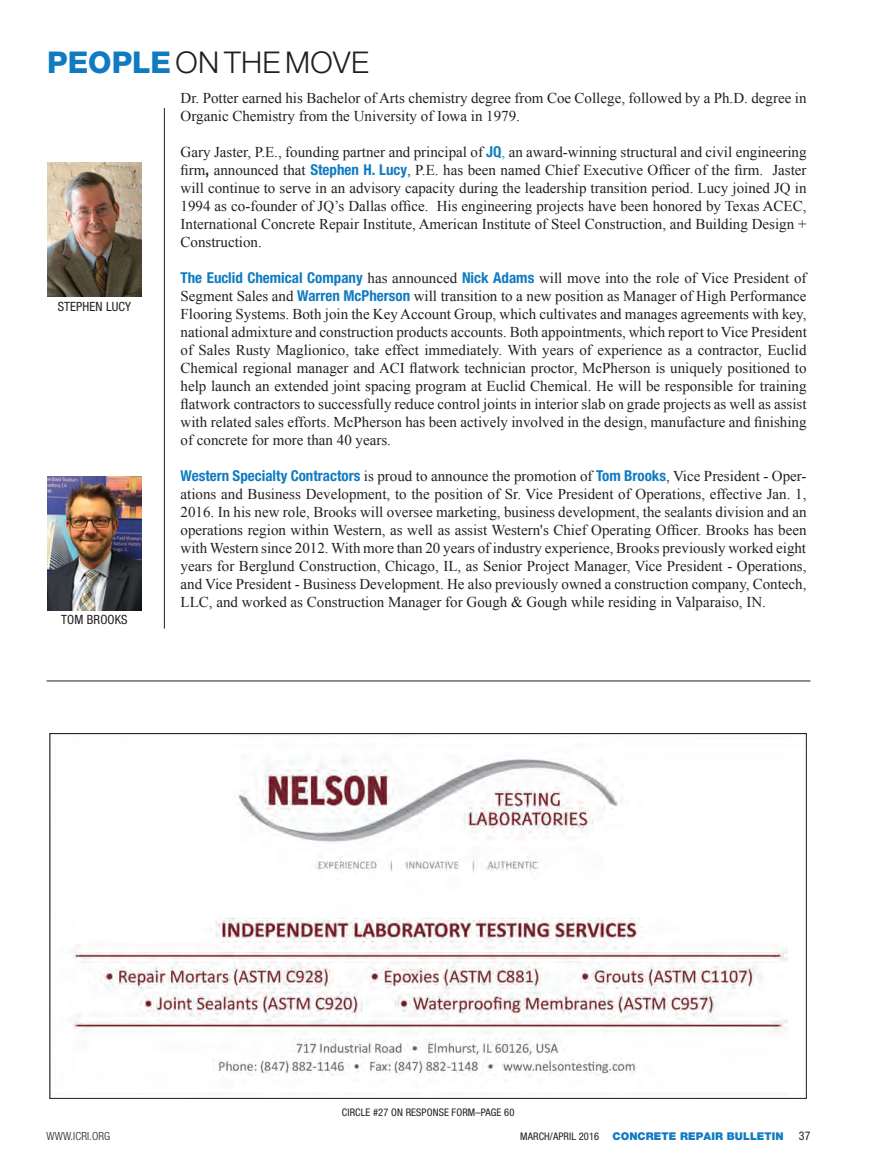
<style>
.page{position:relative;width:878px;height:1175px;background:#fff}
.page>*{position:absolute;margin:0;border:0;box-sizing:border-box;transform-origin:0 0}
.Column_Dept_head_-_s{font:300 30px "Helvetica Neue LT Std";letter-spacing:.01em;color:#231f20}
.Body_text{font:15px/18px "Times New Roman";color:#231f20;text-align:justify}
.Body_first-no_indent{font:15px/18px "Times New Roman";color:#231f20;text-align:justify}
.Headshot_caption{font:condensed 12.75px "Helvetica Neue LT Std";letter-spacing:.01em;color:#231f20}
.t1{font:condensed 12px "Helvetica Neue LT Std";color:#231f20}
.t2{font:300 condensed 11.25px "Helvetica Neue LT Std";letter-spacing:.01em;color:#231f20}
.t3{font:900 10.8px "Helvetica Neue LT Std";letter-spacing:.01em;color:#107bc1}
.Reader_response{font:condensed 10.5px "Helvetica Neue LT Std";letter-spacing:.01em;color:#231f20}
.s1{font-weight:800;color:#107bc1}
.s2{font-family:"Helvetica Neue LT Std";font-weight:700;font-stretch:condensed;color:#107bc1}
.s3{color:#107bc1}
.s4{font-family:"Helvetica Neue LT Std";font-weight:700;font-stretch:condensed}
.s5{font-weight:400;font-stretch:condensed;font-size:10.5px;color:#231f20}
</style>
<div class="page">
<hr style="left:46px;top:680px;width:764px;height:1px;background:#231f20">
<hr style="left:164px;top:108px;width:1px;height:520px;background:#231f20">
<img style="left:47px;top:162px;width:95px;height:134px">
<img style="left:47px;top:476px;width:95px;height:134px">
<img style="left:52px;top:736px;width:736px;height:340px">
<p class="Column_Dept_head_-_s" style="left:47px;top:44px;width:323px"><span class="s1">PEOPLE</span> ON THE MOVE</p>
<p class="Headshot_caption" style="left:58px;top:299px;width:75px">STEPHEN LUCY</p>
<p class="Headshot_caption" style="left:61px;top:612px;width:68px">TOM BROOKS</p>
<p class="Body_text" style="left:181px;top:89px;width:627px">Dr. Potter earned his Bachelor of Arts chemistry degree from Coe College, followed by a Ph.D. degree in<br>Organic Chemistry from the University of Iowa in 1979.</p>
<p class="Body_text" style="left:181px;top:143px;width:627px">Gary Jaster, P.E., founding partner and principal of <span class="s2">JQ</span><span class="s3">,</span> an award-winning structural and civil engineering firm<span class="s4">,</span> announced that <span class="s2">Stephen H. Lucy</span>, P.E. has been named Chief Executive Officer of the firm. Jaster will continue to serve in an advisory capacity during the leadership transition period. Lucy joined JQ in 1994 as co-founder of JQ’s Dallas office. His engineering projects have been honored by Texas ACEC, International Concrete Repair Institute, American Institute of Steel Construction, and Building Design + Construction.</p>
<p class="Body_first-no_indent" style="left:181px;top:269px;width:627px"><span class="s2">The Euclid Chemical Company</span> has announced <span class="s2">Nick Adams</span> will move into the role of Vice President of Segment Sales and <span class="s2">Warren McPherson</span> will transition to a new position as Manager of High Performance Flooring Systems. Both join the Key Account Group, which cultivates and manages agreements with key, national admixture and construction products accounts. Both appointments, which report to Vice President of Sales Rusty Maglionico, take effect immediately. With years of experience as a contractor, Euclid Chemical regional manager and ACI flatwork technician proctor, McPherson is uniquely positioned to help launch an extended joint spacing program at Euclid Chemical. He will be responsible for training flatwork contractors to successfully reduce control joints in interior slab on grade projects as well as assist with related sales efforts. McPherson has been actively involved in the design, manufacture and finishing of concrete for more than 40 years.</p>
<p class="Body_text" style="left:181px;top:467px;width:627px"><span class="s2">Western Specialty Contractors</span> is proud to announce the promotion of <span class="s2">Tom Brooks</span>, Vice President - Oper&shy;ations and Business Development, to the position of Sr. Vice President of Operations, effective Jan. 1, 2016. In his new role, Brooks will oversee marketing, business development, the sealants division and an operations region within Western, as well as assist Western's Chief Operating Officer. Brooks has been with Western since 2012. With more than 20 years of industry experience, Brooks previously worked eight years for Berglund Construction, Chicago, IL, as Senior Project Manager, Vice President - Operations, and Vice President - Business Development. He also previously owned a construction company, Contech, LLC, and worked as Construction Manager for Gough &amp; Gough while residing in Valparaiso, IN.</p>
<p class="Reader_response" style="left:342px;top:1106px;width:174px">CIRCLE #27 ON RESPONSE FORM–PAGE 60</p>
<p class="t2" style="left:46px;top:1129px;width:65px">WWW.ICRI.ORG</p>
<p class="t3" style="left:520px;top:1130px;width:265px"><span class="s5">MARCH/APRIL 2016</span> CONCRETE REPAIR BULLETIN</p>
<p class="t1" style="left:798px;top:1129px;width:13px">37</p>
</div>
